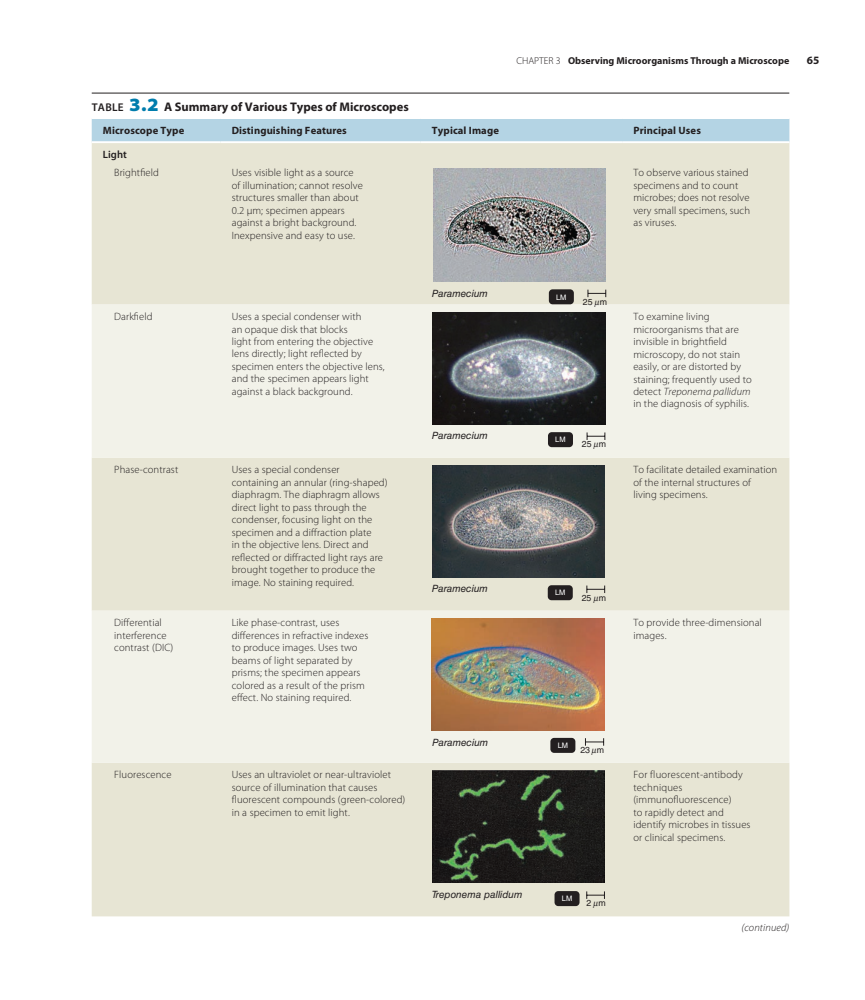
<style>
.page{position:relative;width:865px;height:1000px;background:#fff}
.page>*{position:absolute;margin:0;border:0;box-sizing:border-box;transform-origin:0 0}
.t1{font:700 12.5px "Myriad Pro";color:#231f20}
.t2{font:700 11.25px "Myriad Pro";color:#231f20}
.t3{font:300 10.62px/12.5px "Myriad Pro";letter-spacing:.01em;color:#231f20}
.t4{font:700 10.62px "Myriad Pro";letter-spacing:.01em;color:#231f20}
.t5{font:italic 300 10.62px "Myriad Pro";letter-spacing:.01em;color:#231f20}
.t6{font:italic 10px "Helvetica LT Std";color:#231f20}
.t7{font:700 10px "Myriad Pro";color:#231f20}
.t8{font:8.75px "Helvetica LT Std";color:#231f20}
.t9{font:7.5px "Helvetica LT Std";color:#fff}
.s1{font-weight:300}
.s2{font-weight:600;font-size:11.25px}
.s3{font-weight:900;font-stretch:semi-expanded;font-size:18.75px;color:#007dad}
.s4{font-weight:600}
.s5{font-style:italic}
</style>
<div class="page">
<hr style="left:92px;top:93px;width:697px;height:1px;background:#231f20">
<div style="left:92px;top:119px;width:697px;height:22px;background:#b4d4e4"></div>
<div style="left:92px;top:143px;width:697px;height:773px;background:#e7e5d4"></div>
<svg style="left:92px;top:305px;width:697px;height:458px;background:#eeede1"></svg>
<div style="left:549px;top:289px;width:25px;height:15px;background:#231f20;border-radius:4px"></div>
<img style="left:433px;top:169px;width:173px;height:112px">
<img style="left:433px;top:312px;width:172px;height:113px">
<div style="left:548px;top:432px;width:25px;height:15px;background:#231f20;border-radius:4px"></div>
<img style="left:432px;top:465px;width:173px;height:113px">
<div style="left:548px;top:585px;width:25px;height:15px;background:#231f20;border-radius:4px"></div>
<img style="left:432px;top:618px;width:172px;height:113px">
<div style="left:550px;top:738px;width:25px;height:15px;background:#231f20;border-radius:4px"></div>
<img style="left:432px;top:770px;width:173px;height:113px">
<div style="left:554px;top:891px;width:25px;height:15px;background:#231f20;border-radius:4px"></div>
<svg style="left:588px;top:290px;width:18px;height:16px"></svg>
<svg style="left:587px;top:432px;width:19px;height:17px"></svg>
<svg style="left:586px;top:585px;width:19px;height:17px"></svg>
<svg style="left:585px;top:738px;width:19px;height:17px"></svg>
<svg style="left:586px;top:891px;width:19px;height:17px"></svg>
<p class="t7" style="left:516px;top:54px;width:274px"><span class="s1">Chapter 3</span> Observing Microorganisms Through a Microscope</p>
<p class="t2" style="left:807px;top:53px;width:14px">65</p>
<p class="t1" style="left:92px;top:99px;width:319px"><span class="s2">Table</span> <span class="s3">3.2</span> A Summary of Various Types of Microscopes</p>
<p class="t4" style="left:103px;top:123px;width:83px">Microscope Type</p>
<p class="t4" style="left:232px;top:123px;width:117px">Distinguishing Features</p>
<p class="t4" style="left:432px;top:123px;width:68px">Typical Image</p>
<p class="t4" style="left:633px;top:123px;width:69px">Principal Uses</p>
<p class="t3" style="left:114px;top:145px;width:46px;line-height:18.8px;text-indent:-11px"><span class="s4">Light<br></span>Brightfield</p>
<p class="t3" style="left:633px;top:167px;width:118px">To observe various stained specimens and to count microbes; does not resolve very small specimens, such as viruses.</p>
<p class="t3" style="left:232px;top:167px;width:133px">Uses visible light as a source of illumination; cannot resolve structures smaller than about<br>0.2 μm; specimen appears against a bright background.<br>Inexpensive and easy to use.</p>
<p class="t3" style="left:114px;top:310px;width:40px">Darkfield</p>
<p class="t3" style="left:232px;top:310px;width:154px">Uses a special condenser with<br>an opaque disk that blocks<br>light from entering the objective lens directly; light reflected by specimen enters the objective lens, and the specimen appears light against a black background.</p>
<p class="t3" style="left:114px;top:463px;width:66px">Phase-contrast</p>
<p class="t3" style="left:232px;top:463px;width:157px">Uses a special condenser containing an annular (ring-shaped) diaphragm. The diaphragm allows direct light to pass through the condenser, focusing light on the specimen and a diffraction plate<br>in the objective lens. Direct and reflected or diffracted light rays are brought together to produce the image. No staining required.</p>
<p class="t3" style="left:114px;top:616px;width:61px">Differential interference contrast (DIC)</p>
<p class="t3" style="left:232px;top:616px;width:138px">Like phase-contrast, uses differences in refractive indexes to produce images. Uses two beams of light separated by prisms; the specimen appears colored as a result of the prism effect. N o staining required.</p>
<p class="t3" style="left:114px;top:768px;width:59px">Fluorescence</p>
<p class="t3" style="left:232px;top:768px;width:175px">Uses an ultraviolet or near-ultraviolet source of illumination that causes fluorescent compounds (green-colored) in a specimen to emit light.</p>
<p class="t6" style="left:432px;top:287px;width:57px">Paramecium</p>
<p class="t6" style="left:432px;top:430px;width:57px">Paramecium</p>
<p class="t6" style="left:432px;top:583px;width:57px">Paramecium</p>
<p class="t6" style="left:432px;top:737px;width:57px">Paramecium</p>
<p class="t6" style="left:432px;top:889px;width:92px">Treponema pallidum</p>
<p class="t9" style="left:556px;top:293px;width:12px">LM</p>
<p class="t8" style="left:583px;top:296px;width:26px">25 m</p>
<p class="t9" style="left:555px;top:435px;width:12px">LM</p>
<p class="t8" style="left:582px;top:439px;width:26px">25 m</p>
<p class="t3" style="left:633px;top:310px;width:120px">To examine living microorganisms that are invisible in brightfield microscopy, do not stain easily, or are distorted by staining; frequently used to detect <span class="s5">Treponema pallidum </span>in the diagnosis of syphilis.</p>
<p class="t3" style="left:633px;top:463px;width:145px">To facilitate detailed examination of the internal structures of<br>living specimens.</p>
<p class="t9" style="left:555px;top:588px;width:12px">LM</p>
<p class="t8" style="left:582px;top:592px;width:26px">25 m</p>
<p class="t3" style="left:633px;top:616px;width:130px">To provide three-dimensional images.</p>
<p class="t9" style="left:558px;top:741px;width:12px">LM</p>
<p class="t8" style="left:580px;top:745px;width:25px">23 m</p>
<p class="t9" style="left:562px;top:894px;width:12px">LM</p>
<p class="t8" style="left:586px;top:898px;width:21px">2 m</p>
<p class="t3" style="left:633px;top:768px;width:119px">For fluorescent-antibody techniques (immunofluorescence)<br>to rapidly detect and identify microbes in tissues or clinical specimens.</p>
<p class="t5" style="left:741px;top:922px;width:49px">(continued)</p>
</div>
